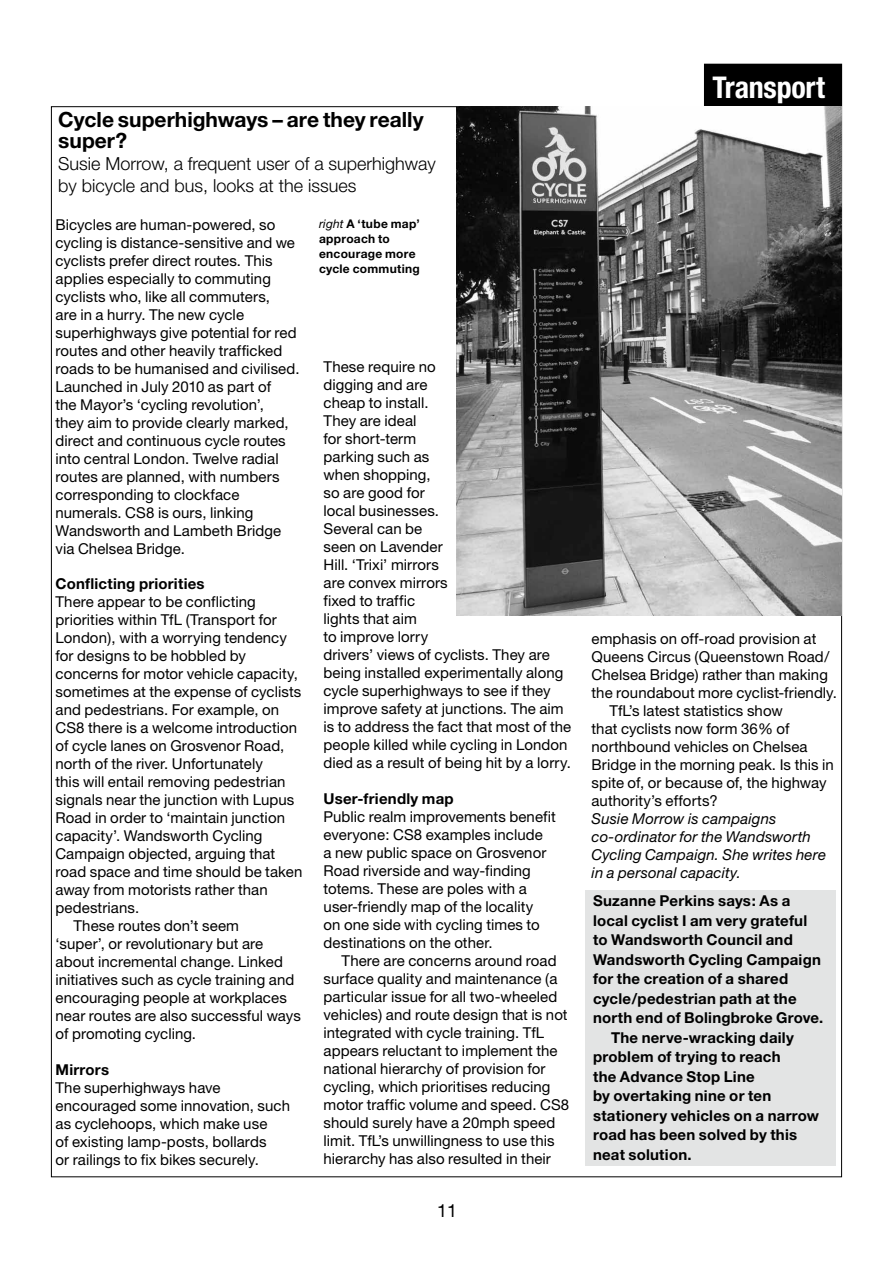
<style>
.page{position:relative;width:893px;height:1263px;background:#fff}
.page>*{position:absolute;margin:0;border:0;box-sizing:border-box;transform-origin:0 0}
.t1{font:700 condensed 30px "Helvetica Neue";letter-spacing:-.01em;color:#fff}
.t2{font:700 21px/21px "Helvetica Neue";color:#000}
.t3{font:300 18px/21.6px "Helvetica Neue";color:#000}
.t4{font:18px "Helvetica Neue";color:#000}
.t5{font:15px/18px "Helvetica Neue";letter-spacing:.005em;color:#000}
.t6{font:700 15px "Helvetica Neue";letter-spacing:.015em;color:#000}
.t7{font:italic 15px/18px "Helvetica Neue";letter-spacing:.01em;color:#000}
.t8{font:700 12px/15px "Helvetica Neue";letter-spacing:.025em;color:#000}
.s1{font-weight:400;font-style:italic}
</style>
<div class="page">
<div style="left:704px;top:64px;width:138px;height:42px;background:#000"></div>
<img style="left:456px;top:106px;width:386px;height:510px">
<div style="left:585px;top:890px;width:250px;height:276px;background:#e3e4e4"></div>
<h2 class="t2" style="left:58px;top:109px;width:367px">Cycle superhighways – are they really super?</h2>
<p class="t3" style="left:58px;top:152px;width:379px">Susie Morrow, a frequent user of a superhighway by bicycle and bus, looks at the issues</p>
<p class="t8" style="left:319px;top:215px;width:102px"><span class="s1">right</span> A ‘tube map’ approach to encourage more cycle commuting</p>
<p class="t5" style="left:56px;top:215px;width:245px">Bicycles are human-powered, so cycling is distance-sensitive and we cyclists prefer direct routes. This applies especially to commuting cyclists who, like all commuters,<br>are in a hurry. The new cycle superhighways give potential for red routes and other heavily trafficked roads to be humanised and civilised.<br>Launched in July 2010 as part of<br>the Mayor’s ‘cycling revolution’,<br>they aim to provide clearly marked, direct and continuous cycle routes into central London. Twelve radial routes are planned, with numbers corresponding to clockface numerals. CS8 is ours, linking<br>Wandsworth and Lambeth Bridge via Chelsea Bridge.</p>
<p class="t6" style="left:56px;top:575px;width:151px">Conflicting priorities</p>
<p class="t5" style="left:56px;top:593px;width:202px">There appear to be conflicting</p>
<p class="t5" style="left:56px;top:611px;width:223px">priorities within TfL (Transport for</p>
<p class="t5" style="left:56px;top:629px;width:233px">London), with a worrying tendency</p>
<p class="t5" style="left:56px;top:647px;width:192px">for designs to be hobbled by</p>
<p class="t5" style="left:56px;top:665px;width:244px">concerns for motor vehicle capacity,</p>
<p class="t5" style="left:56px;top:683px;width:247px">sometimes at the expense of cyclists</p>
<p class="t5" style="left:56px;top:701px;width:225px">and pedestrians. For example, on</p>
<p class="t5" style="left:56px;top:719px;width:243px">CS8 there is a welcome introduction</p>
<p class="t5" style="left:56px;top:737px;width:230px">of cycle lanes on Grosvenor Road,</p>
<p class="t5" style="left:56px;top:755px;width:209px">north of the river. Unfortunately</p>
<p class="t5" style="left:56px;top:773px;width:231px">this will entail removing pedestrian</p>
<p class="t5" style="left:56px;top:791px;width:240px">signals near the junction with Lupus</p>
<p class="t5" style="left:56px;top:809px;width:231px">Road in order to ‘maintain junction</p>
<p class="t5" style="left:56px;top:827px;width:209px">capacity’. Wandsworth Cycling</p>
<p class="t5" style="left:56px;top:845px;width:221px">Campaign objected, arguing that</p>
<p class="t5" style="left:56px;top:863px;width:248px">road space and time should be taken</p>
<p class="t5" style="left:56px;top:881px;width:214px">away from motorists rather than</p>
<p class="t5" style="left:56px;top:899px;width:85px">pedestrians.</p>
<p class="t5" style="left:74px;top:917px;width:167px">These routes don’t seem</p>
<p class="t5" style="left:56px;top:935px;width:209px">‘super’, or revolutionary but are</p>
<p class="t5" style="left:56px;top:953px;width:229px">about incremental change. Linked</p>
<p class="t5" style="left:56px;top:971px;width:240px">initiatives such as cycle training and</p>
<p class="t5" style="left:56px;top:989px;width:233px">encouraging people at workplaces</p>
<p class="t5" style="left:56px;top:1007px;width:247px">near routes are also successful ways</p>
<p class="t5" style="left:56px;top:1025px;width:142px">of promoting cycling.</p>
<p class="t6" style="left:56px;top:1060px;width:55px">Mirrors</p>
<p class="t5" style="left:56px;top:1078px;width:236px">The superhighways have encouraged some innovation, such as cyclehoops, which make use<br>of existing lamp-posts, bollards<br>or railings to fix bikes securely.</p>
<p class="t5" style="left:324px;top:358px;width:249px">These require no<br>digging and are<br>cheap to install.<br>They are ideal<br>for short-term<br>parking such as<br>when shopping,<br>so are good for<br>local businesses.<br>Several can be<br>seen on Lavender<br>Hill. ‘Trixi’ mirrors<br>are convex mirrors<br>fixed to traffic<br>lights that aim<br>to improve lorry<br>drivers’ views of cyclists. They are being installed experimentally along cycle superhighways to see if they improve safety at junctions. The aim is to address the fact that most of the people killed while cycling in London died as a result of being hit by a lorry.</p>
<p class="t6" style="left:324px;top:789px;width:132px">User-friendly map</p>
<p class="t5" style="left:324px;top:807px;width:234px">Public realm improvements benefit everyone: CS8 examples include<br>a new public space on Grosvenor<br>Road riverside and way-finding totems. These are poles with a user-friendly map of the locality<br>on one side with cycling times to destinations on the other.</p>
<p class="t5" style="left:324px;top:951px;width:247px;text-indent:18px">There are concerns around road surface quality and maintenance (a particular issue for all two-wheeled vehicles) and route design that is not integrated with cycle training. TfL appears reluctant to implement the national hierarchy of provision for cycling, which prioritises reducing motor traffic volume and speed. CS8 should surely have a 20mph speed limit. TfL’s unwillingness to use this hierarchy has also resulted in their</p>
<p class="t4" style="left:437px;top:1200px;width:22px">11</p>
<h1 class="t1" style="left:712px;top:69px;width:114px">Transport</h1>
<p class="t5" style="left:592px;top:629px;width:226px">emphasis on off-road provision at</p>
<p class="t5" style="left:592px;top:647px;width:239px">Queens Circus (Queenstown Road/</p>
<p class="t5" style="left:592px;top:665px;width:238px">Chelsea Bridge) rather than making</p>
<p class="t5" style="left:592px;top:683px;width:247px">the roundabout more cyclist-friendly.</p>
<p class="t5" style="left:610px;top:701px;width:175px">TfL’s latest statistics show</p>
<p class="t5" style="left:592px;top:719px;width:200px">that cyclists now form 36% of</p>
<p class="t5" style="left:592px;top:737px;width:218px">northbound vehicles on Chelsea</p>
<p class="t5" style="left:592px;top:755px;width:244px">Bridge in the morning peak. Is this in</p>
<p class="t5" style="left:592px;top:773px;width:237px">spite of, or because of, the highway</p>
<p class="t5" style="left:592px;top:791px;width:128px">authority’s efforts?</p>
<p class="t7" style="left:592px;top:809px;width:236px">Susie Morrow is campaigns co-ordinator for the Wandsworth<br>Cycling Campaign. She writes here in a personal capacity.</p>
<p class="t6" style="left:593px;top:891px;width:199px">Suzanne Perkins says: As a</p>
<p class="t6" style="left:593px;top:911px;width:216px">local cyclist I am very grateful</p>
<p class="t6" style="left:593px;top:930px;width:201px">to Wandsworth Council and</p>
<p class="t6" style="left:593px;top:950px;width:229px">Wandsworth Cycling Campaign</p>
<p class="t6" style="left:593px;top:969px;width:197px">for the creation of a shared</p>
<p class="t6" style="left:593px;top:989px;width:205px">cycle/pedestrian path at the</p>
<p class="t6" style="left:593px;top:1008px;width:232px">north end of Bolingbroke Grove.</p>
<p class="t6" style="left:611px;top:1028px;width:184px">The nerve-wracking daily</p>
<p class="t6" style="left:593px;top:1047px;width:189px">problem of trying to reach</p>
<p class="t6" style="left:593px;top:1067px;width:163px">the Advance Stop Line</p>
<p class="t6" style="left:593px;top:1086px;width:180px">by overtaking nine or ten</p>
<p class="t6" style="left:593px;top:1106px;width:228px">stationery vehicles on a narrow</p>
<p class="t6" style="left:593px;top:1125px;width:206px">road has been solved by this</p>
<p class="t6" style="left:593px;top:1145px;width:100px">neat solution.</p>
</div>
